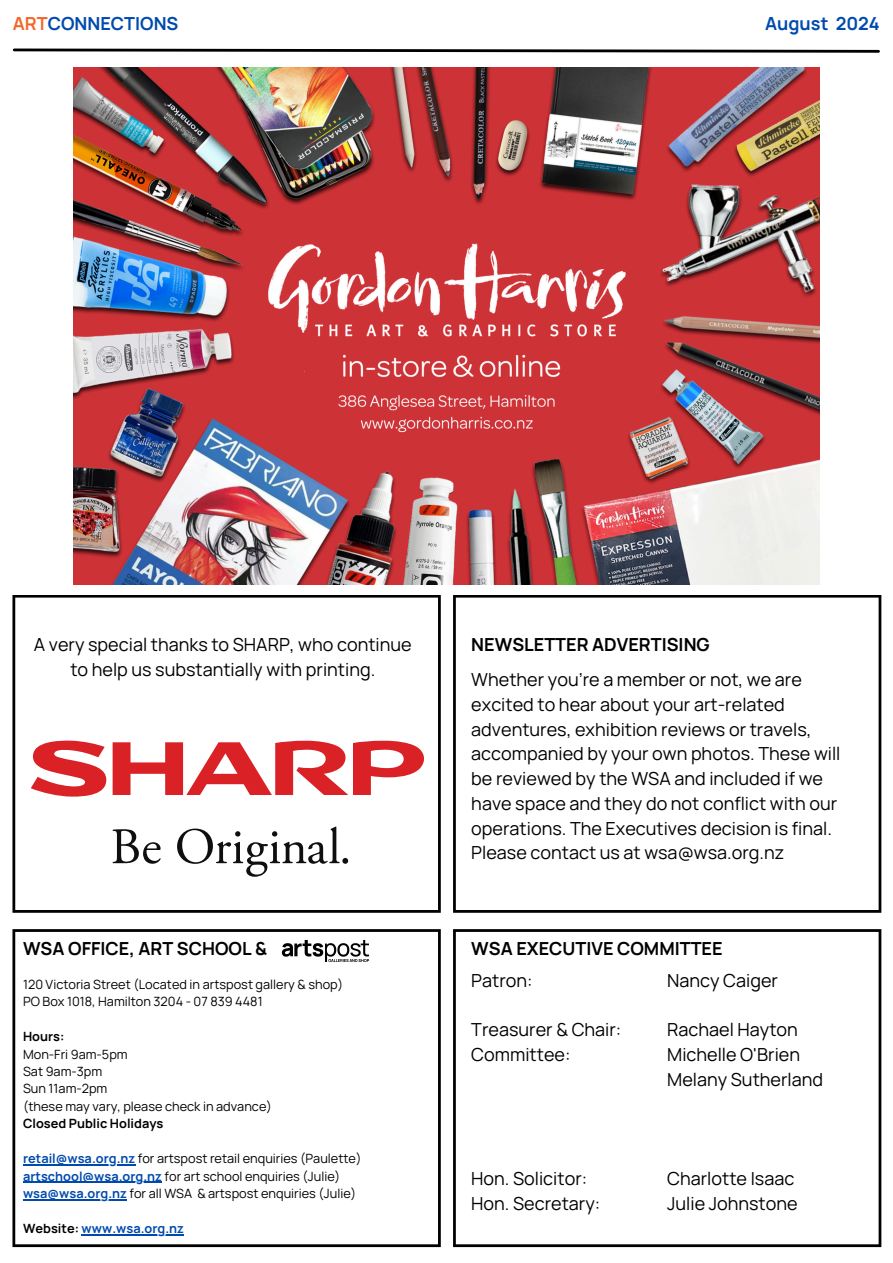
<style>
.page{position:relative;width:893px;height:1263px;background:#fff}
.page>*{position:absolute;margin:0;border:0;box-sizing:border-box;transform-origin:0 0}
.t1{font:18px/24.8px "Manrope";color:#000}
.t2{font:700 18px "Manrope";color:#000}
.t3{font:700 18px "Manrope";color:#004aad}
.t4{font:12.75px "Manrope";color:#000}
.t5{font:700 12.75px "Manrope";color:#000}
.t6{font:700 12.75px "Manrope";color:#004aad}
.s1{color:#f3662a}
.s2{font-weight:700;color:#004aad}
.s3{color:#000}
</style>
<div class="page">
<svg style="left:12px;top:929px;width:429px;height:318px"></svg>
<svg style="left:453px;top:929px;width:428px;height:318px"></svg>
<svg style="left:12px;top:595px;width:429px;height:318px"></svg>
<svg style="left:453px;top:595px;width:428px;height:318px"></svg>
<svg style="left:113px;top:829px;width:48px;height:35px"></svg>
<svg style="left:177px;top:826px;width:171px;height:51px"></svg>
<svg style="left:31px;top:741px;width:76px;height:56px"></svg>
<svg style="left:113px;top:741px;width:311px;height:54px"></svg>
<svg style="left:13px;top:48px;width:867px;height:5px"></svg>
<img style="left:279px;top:938px;width:92px;height:27px">
<img style="left:73px;top:67px;width:746px;height:517px">
<hr style="left:23px;top:1164px;width:112px;height:1px;background:#004aad">
<hr style="left:23px;top:1182px;width:139px;height:1px;background:#004aad">
<hr style="left:23px;top:1199px;width:104px;height:1px;background:#004aad">
<hr style="left:82px;top:1234px;width:102px;height:1px;background:#004aad">
<h3 class="t3" style="left:13px;top:11px;width:167px"><span class="s1">ART</span>CONNECTIONS</h3>
<h3 class="t3" style="left:765px;top:11px;width:116px">August 2024</h3>
<h1 class="t1" style="left:34px;top:632px;width:379px">A very special thanks to SHARP, who continue</h1>
<p class="t2" style="left:471px;top:632px;width:240px">NEWSLETTER ADVERTISING</p>
<h1 class="t1" style="left:70px;top:656px;width:306px">to help us substantially with printing.</h1>
<h3 class="t1" style="left:471px;top:667px;width:371px">Whether you’re a member or not, we are excited to hear about your art-related adventures, exhibition reviews or travels, accompanied by your own photos. These will be reviewed by the WSA and included if we have space and they do not conflict with our operations. The Executives decision is final.<br>Please contact us at wsa@wsa.org.nz</h3>
<p class="t2" style="left:23px;top:936px;width:246px">WSA OFFICE, ART SCHOOL &amp;</p>
<h3 class="t2" style="left:471px;top:936px;width:253px">WSA EXECUTIVE COMMITTEE</h3>
<p class="t4" style="left:23px;top:975px;width:321px">120 Victoria Street (Located in artspost gallery &amp; shop)</p>
<p class="t4" style="left:23px;top:992px;width:241px">PO Box 1018, Hamilton 3204 - 07 839 4481</p>
<p class="t5" style="left:23px;top:1027px;width:43px">Hours:</p>
<p class="t4" style="left:23px;top:1045px;width:106px">Mon-Fri 9am-5pm</p>
<p class="t4" style="left:23px;top:1062px;width:81px">Sat 9am-3pm</p>
<p class="t4" style="left:23px;top:1080px;width:86px">Sun 11am-2pm</p>
<p class="t4" style="left:23px;top:1097px;width:250px">(these may vary, please check in advance)</p>
<h4 class="t5" style="left:23px;top:1115px;width:142px">Closed Public Holidays</h4>
<h1 class="t4" style="left:23px;top:1149px;width:340px"><span class="s2">retail@wsa.org.nz</span> for artspost retail enquiries (Paulette)</h1>
<h3 class="t4" style="left:23px;top:1167px;width:319px"><span class="s2">artschool@wsa.org.nz</span> for art school enquiries (Julie)</h3>
<h3 class="t4" style="left:23px;top:1184px;width:335px"><span class="s2">wsa@wsa.org.nz</span> for all WSA &amp; artspost enquiries (Julie)</h3>
<h3 class="t6" style="left:23px;top:1219px;width:162px"><span class="s3">Website:</span> www.wsa.org.nz</h3>
<h1 class="t1" style="left:471px;top:968px;width:63px">Patron:</h1>
<p class="t1" style="left:471px;top:1017px;width:151px">Treasurer &amp; Chair:<br>Committee:</p>
<p class="t1" style="left:471px;top:1166px;width:130px">Hon. Solicitor:<br>Hon. Secretary:</p>
<p class="t1" style="left:667px;top:968px;width:112px">Nancy Caiger</p>
<p class="t1" style="left:667px;top:1017px;width:157px">Rachael Hayton<br>Michelle O'Brien<br>Melany Sutherland</p>
<p class="t1" style="left:667px;top:1166px;width:132px">Charlotte Isaac<br>Julie Johnstone</p>
</div>
